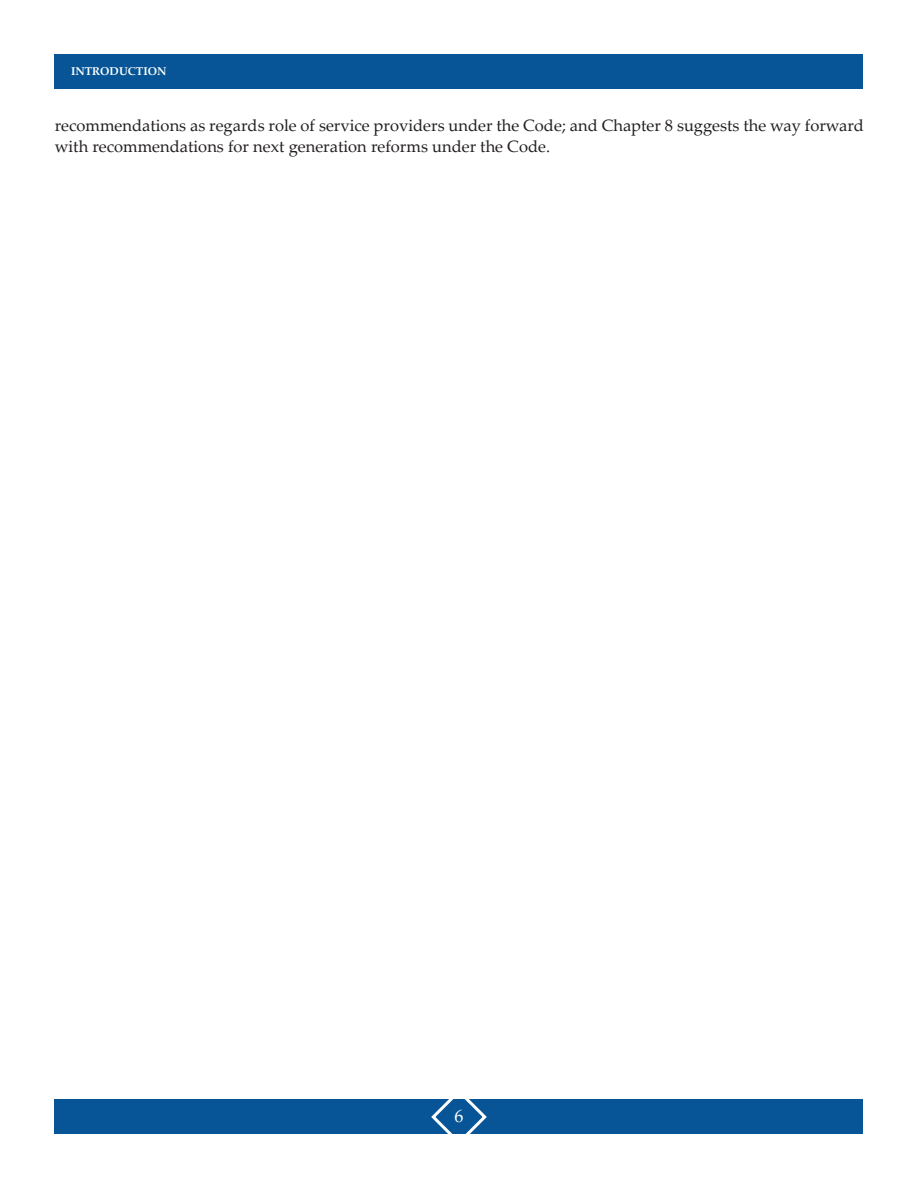
<style>
.page{position:relative;width:918px;height:1188px;background:#fff}
.page>*{position:absolute;margin:0;border:0;box-sizing:border-box;transform-origin:0 0}
.t1{font:18px "Palatino Linotype";color:#fff}
.t2{font:16.5px/21px "Palatino Linotype";color:#231f20}
.t3{font:700 11.25px "Palatino Linotype";color:#fff}
</style>
<div class="page">
<div style="left:55px;top:1100px;width:808px;height:34px;background:#075596"></div>
<svg style="left:429px;top:1099px;width:60px;height:35px"></svg>
<div style="left:55px;top:54px;width:808px;height:34px;background:#075596"></div>
<p class="t3" style="left:71px;top:63px;width:97px">INTRODUCTION</p>
<p class="t2" style="left:55px;top:114px;width:811px">recommendations as regards role of service providers under the Code; and Chapter 8 suggests the way forward with recommendations for next generation reforms under the Code.</p>
<p class="t1" style="left:454px;top:1104px;width:10px">6</p>
</div>
